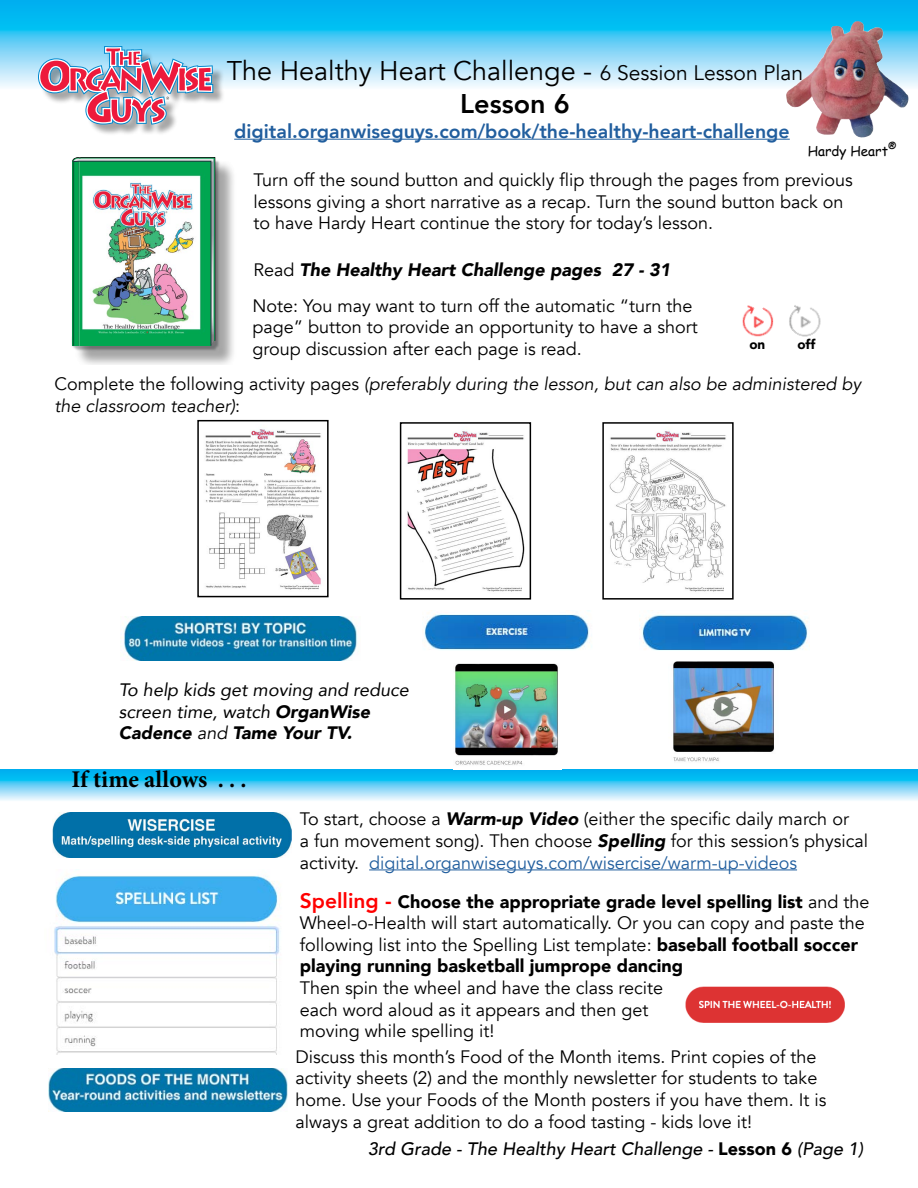
<style>
.page{position:relative;width:918px;height:1188px;background:#fff}
.page>*{position:absolute;margin:0;border:0;box-sizing:border-box;transform-origin:0 0}
.t1{font:27px/32.4px "Avenir";color:#000;text-align:center}
.t2{font:700 24px "Minion Pro";color:#000}
.t3{font:800 19.5px "Avenir";color:#215e9e}
.t4{font:18px/21.6px "Avenir";color:#000}
.t5{font:italic 18px/21.6px "Avenir";color:#000}
.t6{font:italic 18px/21.6px "Avenir";color:#000}
.t7{font:italic 500 18px "Avenir";color:#000}
.t8{font:italic 900 18px "Avenir";color:#000}
.t9{font:13.5px "Comic Sans MS";color:#000}
.t10{font:900 13.5px "Avenir";color:#000}
.s1{font-size:21px}
.s2{font-weight:800}
.s3{font-weight:400;font-style:normal}
.s4{font-style:normal}
.s5{font-weight:900}
.s6{font-style:inherit}
.s7{font-weight:900;font-style:italic}
.s8{color:#215e9e}
.s9{font-weight:800;font-size:21px;color:#f00}
.s10{font-weight:900;font-style:normal}
</style>
<div class="page">
<div style="left:75px;top:160px;width:162px;height:205px;background:#fafafa"></div>
<img style="left:71px;top:157px;width:162px;height:207px">
<img style="left:72px;top:157px;width:143px;height:189px">
<svg style="left:0;top:770px;width:918px;height:31px"></svg>
<img style="left:742px;top:305px;width:32px;height:32px">
<img style="left:789px;top:305px;width:32px;height:32px">
<img style="left:121px;top:617px;width:237px;height:43px">
<img style="left:673px;top:661px;width:101px;height:101px">
<img style="left:639px;top:610px;width:169px;height:41px">
<img style="left:49px;top:1068px;width:239px;height:44px">
<img style="left:52px;top:812px;width:239px;height:46px">
<hr style="left:369px;top:869px;width:428px;height:1px;background:#215e9e">
<img style="left:54px;top:874px;width:226px;height:181px">
<img style="left:685px;top:986px;width:160px;height:37px">
<svg style="left:0;top:0;width:918px;height:90px"></svg>
<div style="left:40px;top:48px;width:185px;height:88px;background:#000;opacity:.35"></div>
<svg style="left:37px;top:45px;width:178px;height:81px"></svg>
<hr style="left:234px;top:139px;width:556px;height:1px;background:#215e9e">
<img style="left:786px;top:21px;width:87px;height:117px">
<img style="left:205px;top:429px;width:117px;height:161px">
<div style="left:197px;top:420px;width:132px;height:177px;border:2px solid #000"></div>
<img style="left:407px;top:431px;width:118px;height:161px">
<div style="left:400px;top:422px;width:131px;height:178px;border:2px solid #000"></div>
<img style="left:609px;top:431px;width:117px;height:161px">
<div style="left:602px;top:422px;width:132px;height:178px;border:2px solid #000"></div>
<img style="left:454px;top:663px;width:104px;height:102px">
<img style="left:424px;top:610px;width:166px;height:40px">
<h1 class="t1" style="left:227px;top:55px;width:578px">The Healthy Heart Challenge - <span class="s1">6 Session Lesson Plan<br></span><span class="s2">Lesson 6</span></h1>
<p class="t3" style="left:234px;top:116px;width:557px">digital.organwiseguys.com/book/the-healthy-heart-challenge</p>
<p class="t9" style="left:808px;top:141px;width:90px">Hardy Heart<sup>®</sup></p>
<p class="t4" style="left:254px;top:170px;width:601px">Turn off the sound button and quickly flip through the pages from previous lessons giving a short narrative as a recap. Turn the sound button back on to have Hardy Heart continue the story for today’s lesson.</p>
<p class="t8" style="left:254px;top:255px;width:418px"><span class="s3">Read</span> The Healthy Heart Challenge pages 27 - 31</p>
<p class="t4" style="left:252px;top:295px;width:447px">Note: You may want to turn off the automatic “turn the page” button to provide an opportunity to have a short group discussion after each page is read.</p>
<p class="t10" style="left:749px;top:333px;width:17px">on</p>
<p class="t10" style="left:797px;top:333px;width:19px">off</p>
<p class="t5" style="left:54px;top:374px;width:808px"><span class="s4">Complete the following activity pages</span> (preferably during the lesson, but can also be administered by the classroom teacher)<span class="s4">:</span></p>
<p class="t6" style="left:119px;top:679px;width:291px">To help kids get moving and reduce screen time, watch <span class="s5">OrganWise<br>Cadence</span> <span class="s6">and</span> <span class="s5">Tame Your TV.</span></p>
<h2 class="t2" style="left:71px;top:762px;width:177px">If time allows . . .</h2>
<p class="t4" style="left:300px;top:809px;width:570px">To start, choose a <span class="s7">Warm-up Video</span> (either the specific daily march or<br>a fun movement song). Then choose <span class="s7">Spelling</span> for this session’s physical activity. <span class="s8">digital.organwiseguys.com/wisercise/warm-up-videos</span></p>
<p class="t4" style="left:300px;top:891px;width:571px"><span class="s9">Spelling -</span> <span class="s5">Choose the appropriate grade level spelling list</span> and the Wheel-o-Health will start automatically. Or you can copy and paste the following list into the Spelling List template: <span class="s5">baseball football soccer playing running basketball jumprope dancing</span></p>
<p class="t4" style="left:300px;top:977px;width:365px">Then spin the wheel and have the class recite each word aloud as it appears and then get moving while spelling it!</p>
<p class="t4" style="left:295px;top:1046px;width:533px">Discuss this month’s Food of the Month items. Print copies of the activity sheets (2) and the monthly newsletter for students to take home. Use your Foods of the Month posters if you have them. It is always a great addition to do a food tasting - kids love it!</p>
<p class="t7" style="left:368px;top:1138px;width:497px">3rd Grade - The Healthy Heart Challenge - <span class="s10">Lesson 6</span> (Page 1)</p>
</div>
